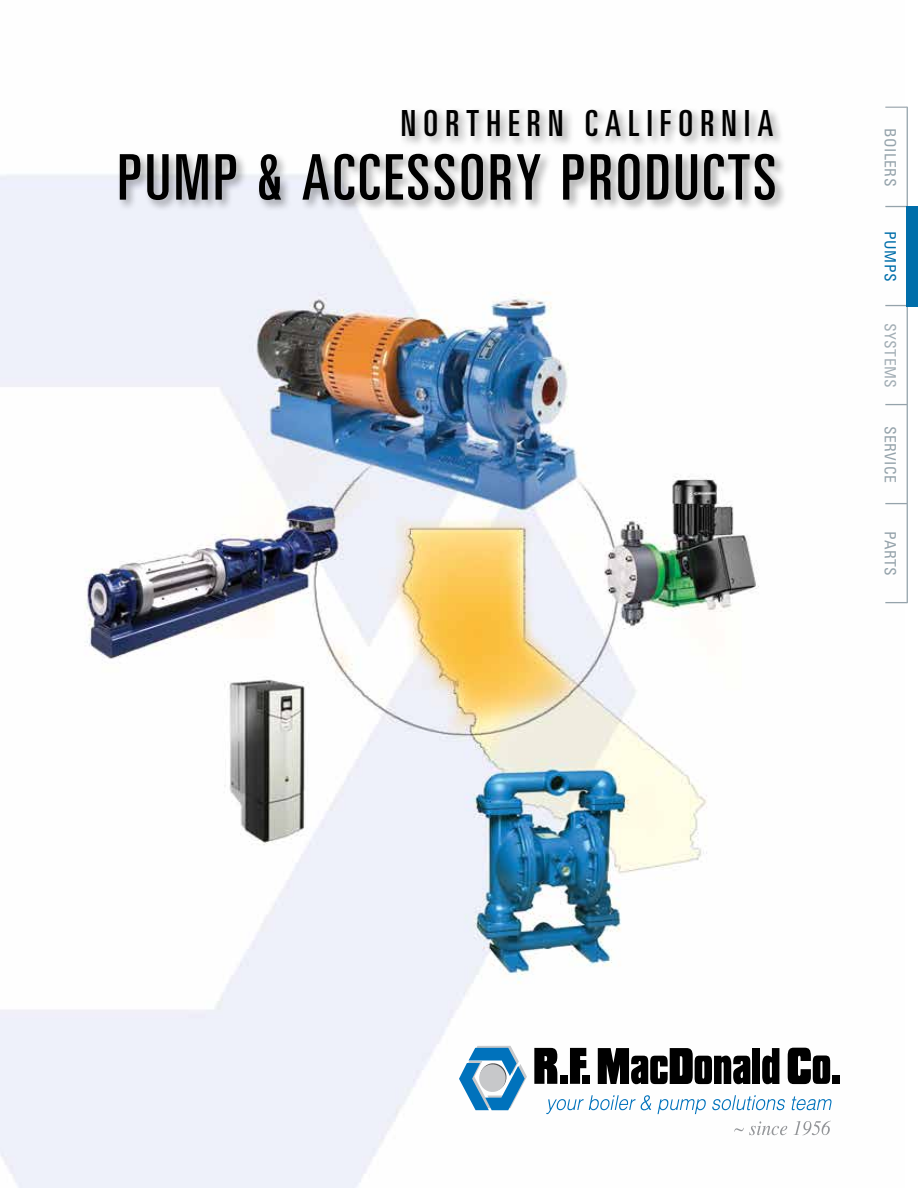
<style>
.page{position:relative;width:918px;height:1188px;background:#fff}
.page>*{position:absolute;margin:0;border:0;box-sizing:border-box;transform-origin:0 0}
.t1{font:ultra-condensed 63px "Univers LT Pro";letter-spacing:.05em;color:#000}
.t2{font:ultra-condensed 36px "Univers LT Pro";letter-spacing:.2em;color:#000}
.t3{font:condensed 15.6px "Univers LT Pro";letter-spacing:.025em;color:#95a3ab}
.t4{font:condensed 15.6px "Univers LT Pro";letter-spacing:.025em;color:#a3aeb5}
.t5{font:condensed 15.6px "Univers LT Pro";letter-spacing:.025em;color:#006eaa}
</style>
<div class="page">
<img style="left:0;top:106px;width:904px;height:1082px">
<svg style="left:598px;top:1048px;width:152px;height:36px"></svg>
<div style="left:753px;top:1048px;width:7px;height:36px;background:#000"></div>
<svg style="left:762px;top:1048px;width:17px;height:36px"></svg>
<svg style="left:534px;top:1048px;width:23px;height:36px"></svg>
<div style="left:560px;top:1075px;width:7px;height:9px;background:#000"></div>
<svg style="left:570px;top:1048px;width:16px;height:36px"></svg>
<svg style="left:788px;top:1048px;width:42px;height:36px"></svg>
<div style="left:832px;top:1075px;width:8px;height:9px;background:#000"></div>
<div style="left:582px;top:1075px;width:8px;height:9px;background:#000"></div>
<svg style="left:459px;top:1046px;width:68px;height:64px"></svg>
<svg style="left:546px;top:1095px;width:105px;height:19px"></svg>
<svg style="left:658px;top:1099px;width:48px;height:15px"></svg>
<svg style="left:712px;top:1095px;width:73px;height:15px"></svg>
<svg style="left:791px;top:1096px;width:41px;height:14px"></svg>
<svg style="left:734px;top:1121px;width:53px;height:14px"></svg>
<svg style="left:794px;top:1121px;width:37px;height:14px"></svg>
<div style="left:117px;top:151px;width:670px;height:61px;background:#000;opacity:.35"></div>
<div style="left:399px;top:107px;width:386px;height:41px;background:#000;opacity:.35"></div>
<hr style="left:907px;top:107px;width:1px;height:496px;background:#95a3ab">
<svg style="left:885px;top:206px;width:22px;height:1px"></svg>
<svg style="left:885px;top:305px;width:22px;height:1px"></svg>
<svg style="left:885px;top:404px;width:22px;height:1px"></svg>
<svg style="left:885px;top:503px;width:22px;height:1px"></svg>
<svg style="left:885px;top:602px;width:22px;height:1px"></svg>
<svg style="left:885px;top:107px;width:22px;height:1px"></svg>
<div style="left:907px;top:206px;width:11px;height:100px;background:#006eaa"></div>
<p class="t2" style="left:401px;top:103px;width:374px">NORTHERN CALIFORNIA</p>
<p class="t1" style="left:117px;top:141px;width:660px">PUMP &amp; ACCESSORY PRODUCTS</p>
<p class="t3" style="left:900px;top:128px;width:59px;rotate:90deg">BOILERS</p>
<p class="t5" style="left:900px;top:231px;width:52px;rotate:90deg">PUMPS</p>
<p class="t4" style="left:900px;top:323px;width:66px;rotate:90deg">SYSTEMS</p>
<p class="t3" style="left:900px;top:426px;width:58px;rotate:90deg">SERVICE</p>
<p class="t3" style="left:900px;top:531px;width:46px;rotate:90deg">PARTS</p>
</div>
